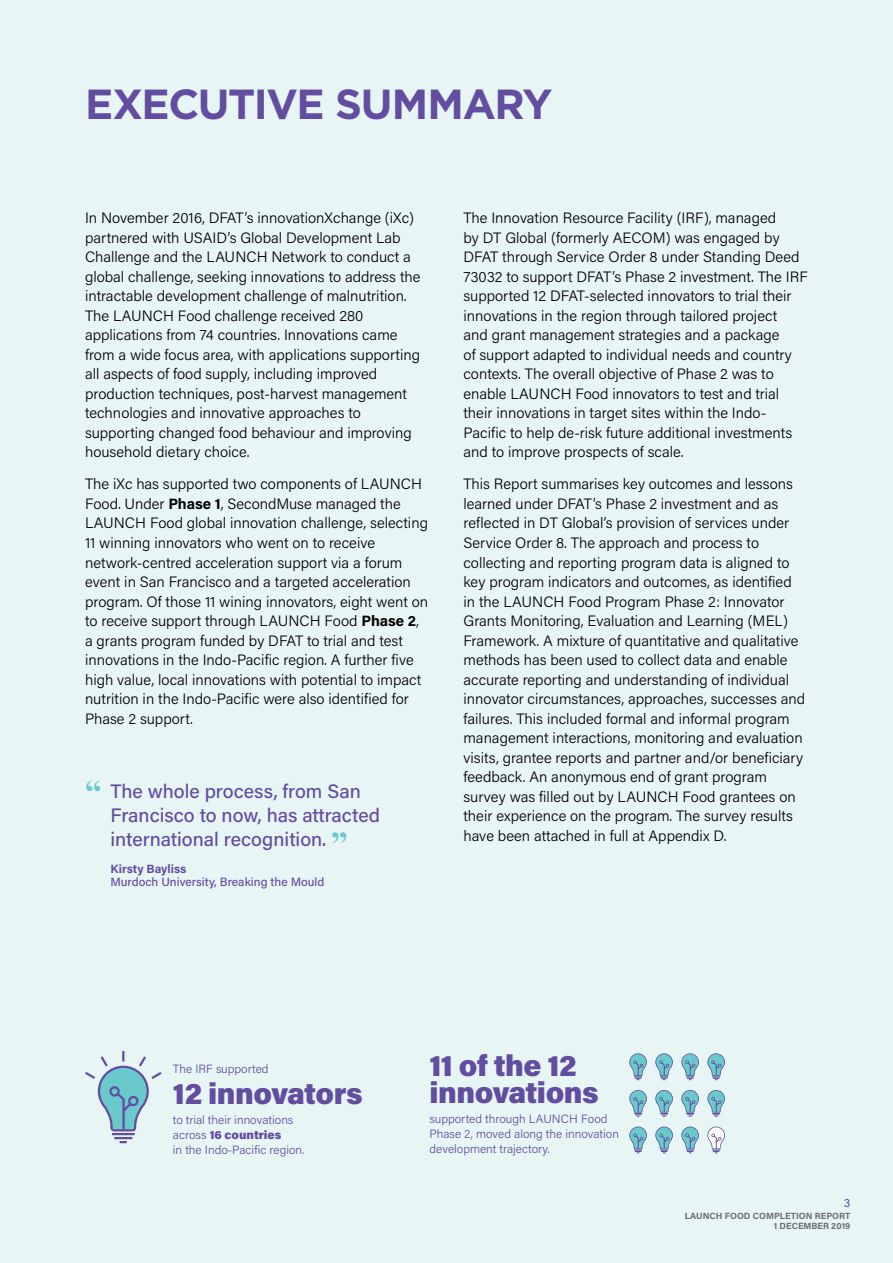
<style>
.page{position:relative;width:893px;height:1263px;background:#e7f5f4}
.page>*{position:absolute;margin:0;border:0;box-sizing:border-box;transform-origin:0 0}
.t1{font:700 42px "Gotham";letter-spacing:-.03em;color:#634da0}
.t2{font:900 30px/27px "Acumin Pro";letter-spacing:-.015em;color:#634da0}
.t3{font:500 19.5px/24px "Acumin Pro";color:#634da0}
.t4{font:300 15px/19.5px "Acumin Pro";color:#000}
.t5{font:300 12px/15px "Acumin Pro";color:#634da0}
.t6{font:500 12px "Acumin Pro";color:#634da0}
.t7{font:700 12px "Acumin Pro";color:#634da0}
.t8{font:12px "Acumin Pro";color:#634da0}
.t9{font:700 9px/9.8px "Acumin Pro";color:#6d6e71;text-align:right}
.s1{font-weight:700}
.s2{font-family:"Times New Roman";font-weight:700;font-size:33px;color:#6ac9cb}
.s3{font-weight:900}
</style>
<div class="page">
<svg style="left:85px;top:1051px;width:77px;height:92px"></svg>
<svg style="left:707px;top:1126px;width:18px;height:27px"></svg>
<svg style="left:629px;top:1053px;width:18px;height:27px"></svg>
<svg style="left:655px;top:1053px;width:18px;height:27px"></svg>
<svg style="left:681px;top:1053px;width:18px;height:27px"></svg>
<svg style="left:707px;top:1053px;width:18px;height:27px"></svg>
<svg style="left:629px;top:1090px;width:18px;height:27px"></svg>
<svg style="left:655px;top:1090px;width:18px;height:27px"></svg>
<svg style="left:681px;top:1090px;width:18px;height:27px"></svg>
<svg style="left:707px;top:1090px;width:18px;height:27px"></svg>
<svg style="left:629px;top:1126px;width:18px;height:27px"></svg>
<svg style="left:655px;top:1126px;width:18px;height:27px"></svg>
<svg style="left:681px;top:1126px;width:18px;height:27px"></svg>
<h1 class="t1" style="left:85px;top:76px;width:469px">EXECUTIVE SUMMARY</h1>
<p class="t4" style="left:85px;top:208px;width:337px">In November 2016, DFAT’s innovationXchange (iXc) partnered with USAID’s Global Development Lab Challenge and the LAUNCH Network to conduct a global challenge, seeking innovations to address the intractable development challenge of malnutrition.<br>The LAUNCH Food challenge received 280 applications from 74 countries. Innovations came from a wide focus area, with applications supporting all aspects of food supply, including improved production techniques, post-harvest management technologies and innovative approaches to supporting changed food behaviour and improving household dietary choice.</p>
<p class="t4" style="left:85px;top:474px;width:345px">The iXc has supported two components of LAUNCH Food. Under <span class="s1">Phase 1</span>, SecondMuse managed the LAUNCH Food global innovation challenge, selecting 11 winning innovators who went on to receive network-centred acceleration support via a forum event in San Francisco and a targeted acceleration program. Of those 11 wining innovators, eight went on to receive support through LAUNCH Food <span class="s1">Phase 2</span>, a grants program funded by DFAT to trial and test innovations in the Indo-Pacific region. A further five high value, local innovations with potential to impact nutrition in the Indo-Pacific were also identified for Phase 2 support.</p>
<h3 class="t3" style="left:111px;top:779px;width:271px;text-indent:-26px"><span class="s2">“</span> The whole process, from San<br>Francisco to now, has attracted international recognition. <span class="s2">ˮ</span></h3>
<p class="t7" style="left:111px;top:860px;width:77px">Kirsty Bayliss</p>
<p class="t6" style="left:111px;top:874px;width:215px">Murdoch University, Breaking the Mould</p>
<p class="t4" style="left:463px;top:208px;width:346px">The Innovation Resource Facility (IRF), managed<br>by DT Global (formerly AECOM) was engaged by DFAT through Service Order 8 under Standing Deed 73032 to support DFAT’s Phase 2 investment. The IRF supported 12 DFAT-selected innovators to trial their innovations in the region through tailored project<br>and grant management strategies and a package<br>of support adapted to individual needs and country contexts. The overall objective of Phase 2 was to enable LAUNCH Food innovators to test and trial their innovations in target sites within the Indo-Pacific to help de-risk future additional investments and to improve prospects of scale.</p>
<p class="t4" style="left:463px;top:474px;width:343px">This Report summarises key outcomes and lessons learned under DFAT’s Phase 2 investment and as reflected in DT Global’s provision of services under Service Order 8. The approach and process to collecting and reporting program data is aligned to key program indicators and outcomes, as identified in the LAUNCH Food Program Phase 2: Innovator Grants Monitoring, Evaluation and Learning (MEL)<br>Framework. A mixture of quantitative and qualitative methods has been used to collect data and enable accurate reporting and understanding of individual innovator circumstances, approaches, successes and failures. This included formal and informal program management interactions, monitoring and evaluation visits, grantee reports and partner and/or beneficiary feedback. An anonymous end of grant program survey was filled out by LAUNCH Food grantees on their experience on the program. The survey results have been attached in full at Appendix D.</p>
<p class="t5" style="left:173px;top:1061px;width:97px">The IRF supported</p>
<h2 class="t2" style="left:173px;top:1079px;width:191px">12 innovators</h2>
<p class="t5" style="left:173px;top:1111px;width:133px">to trial their innovations across <span class="s3">16 countries<br></span>in the Indo-Pacific region.</p>
<h2 class="t2" style="left:429px;top:1051px;width:171px">11 of the 12 innovations</h2>
<p class="t5" style="left:429px;top:1110px;width:191px">supported through LAUNCH Food<br>Phase 2, moved along the innovation development trajectory.</p>
<p class="t8" style="left:844px;top:1195px;width:8px">3</p>
<p class="t9" style="left:685px;top:1211px;width:167px">LAUNCH FOOD COMPLETION REPORT<br>1 DECEMBER 2019</p>
</div>
